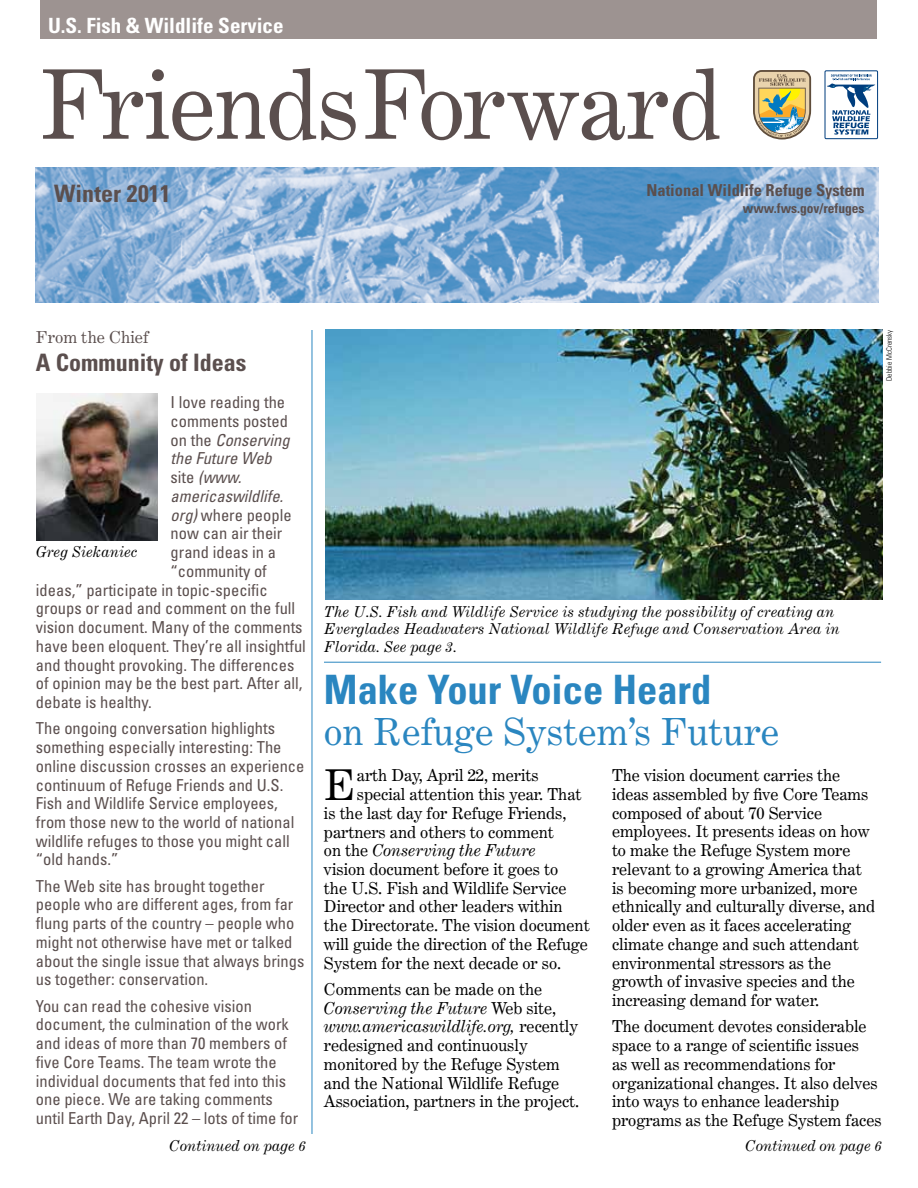
<style>
.page{position:relative;width:918px;height:1188px;background:#fff}
.page>*{position:absolute;margin:0;border:0;box-sizing:border-box;transform-origin:0 0}
.t1{font:96px "Century Expanded BT";letter-spacing:-.015em;color:#5b4f4e}
.t2{font:42.45px "Century Expanded BT";color:#000}
.t3{font:700 condensed 40.5px "Univers";color:#2a86c0}
.t4{font:37.5px "Century Expanded";color:#2a86c0}
.t5{font:700 condensed 24px "Univers";color:#5b4f4e}
.t6{font:700 condensed 21px "Univers";color:#fff}
.t7{font:16.5px/18.8px "Century Expanded BT";color:#000}
.t8{font:condensed 16.5px/18.8px "Univers";color:#5b4f4e}
.t9{font:700 condensed 16.5px "Univers";color:#5b4f4e}
.t10{font:italic 16.5px "Century Expanded BT";color:#000}
.t11{font:16.5px "Century Expanded";color:#5b4f4e}
.t12{font:italic 15px/17.2px "Century Expanded";letter-spacing:.005em;color:#000}
.t13{font:700 condensed 13.5px "Univers";color:#5b4f4e}
.t14{font:300 condensed 7.5px "Univers";color:#000}
.s1{font-style:italic}
.s2{font-style:normal}
</style>
<div class="page">
<div style="left:40px;top:0;width:837px;height:39px;background:#9d9391"></div>
<img style="left:35px;top:168px;width:843px;height:135px">
<svg style="left:753px;top:70px;width:58px;height:70px;background:#b8b48c"></svg>
<div style="left:825px;top:70px;width:53px;height:69px;border:1px solid #003e7e"></div>
<svg style="left:827px;top:74px;width:49px;height:61px"></svg>
<img style="left:36px;top:394px;width:121px;height:146px">
<hr style="left:312px;top:330px;width:1px;height:804px;background:#2a86c0">
<img style="left:325px;top:330px;width:558px;height:270px">
<hr style="left:324px;top:662px;width:557px;height:1px;background:#2a86c0">
<p class="t6" style="left:48px;top:13px;width:237px">U.S. Fish &amp; Wildlife Service</p>
<h1 class="t1" style="left:39px;top:46px;width:684px">FriendsForward</h1>
<p class="t5" style="left:54px;top:179px;width:118px">Winter 2011</p>
<p class="t9" style="left:646px;top:180px;width:220px">National Wildlife Refuge System</p>
<p class="t13" style="left:743px;top:200px;width:123px">www.fws.gov/refuges</p>
<h1 class="t11" style="left:36px;top:327px;width:114px">From the Chief</h1>
<h1 class="t5" style="left:36px;top:347px;width:212px">A Community of Ideas</h1>
<p class="t8" style="left:171px;top:393px;width:122px">I love reading the comments posted on the <span class="s1">Conserving the Future Web </span>site <span class="s1">(www. americaswildlife. org)</span> where people now can air their</p>
<p class="t12" style="left:36px;top:543px;width:103px">Greg Siekaniec</p>
<p class="t8" style="left:171px;top:543px;width:107px">grand ideas in a</p>
<p class="t8" style="left:171px;top:561px;width:98px">“community of</p>
<p class="t8" style="left:36px;top:580px;width:233px">ideas,” participate in topic-specific</p>
<p class="t8" style="left:36px;top:599px;width:261px">groups or read and comment on the full</p>
<p class="t8" style="left:36px;top:618px;width:268px">vision document. Many of the comments</p>
<p class="t8" style="left:36px;top:636px;width:272px">have been eloquent. They’re all insightful</p>
<p class="t8" style="left:36px;top:655px;width:260px">and thought provoking. The differences</p>
<p class="t8" style="left:36px;top:674px;width:268px">of opinion may be the best part. After all,</p>
<p class="t8" style="left:36px;top:693px;width:117px">debate is healthy.</p>
<p class="t8" style="left:36px;top:719px;width:270px">The ongoing conversation highlights something especially interesting: The online discussion crosses an experience continuum of Refuge Friends and U.S.<br>Fish and Wildlife Service employees, from those new to the world of national wildlife refuges to those you might call “old hands.”</p>
<p class="t8" style="left:36px;top:876px;width:270px">The Web site has brought together people who are different ages, from far flung parts of the country – people who might not otherwise have met or talked about the single issue that always brings us together: conservation.</p>
<p class="t8" style="left:36px;top:996px;width:264px">You can read the cohesive vision document, the culmination of the work and ideas of more than 70 members of five Core Teams. The team wrote the individual documents that fed into this one piece. We are taking comments until Earth Day, April 22 – lots of time for</p>
<p class="t12" style="left:169px;top:1137px;width:139px">Continued on page 6</p>
<p class="t14" style="left:885px;top:381px;width:52px;rotate:-90deg">Debbie McCrensky</p>
<p class="t12" style="left:324px;top:603px;width:517px">The U.S. Fish and Wildlife Service is studying the possibility of creating an<br>Everglades Headwaters National Wildlife Refuge and Conservation Area in<br>Florida. See page 3.</p>
<h1 class="t3" style="left:324px;top:665px;width:389px">Make Your Voice Heard</h1>
<h1 class="t4" style="left:324px;top:708px;width:457px">on Refuge System’s Future</h1>
<p class="t2" style="left:324px;top:759px;width:34px">E</p>
<p class="t7" style="left:357px;top:766px;width:183px">arth Day, April 22, merits</p>
<p class="t7" style="left:612px;top:766px;width:265px">The vision document carries the ideas assembled by five Core Teams composed of about 70 Service employees. It presents ideas on how to make the Refuge System more relevant to a growing America that is becoming more urbanized, more ethnically and culturally diverse, and older even as it faces accelerating climate change and such attendant environmental stressors as the growth of invasive species and the increasing demand for water.</p>
<p class="t7" style="left:612px;top:1017px;width:271px">The document devotes considerable space to a range of scientific issues<br>as well as recommendations for organizational changes. It also delves into ways to enhance leadership programs as the Refuge System faces</p>
<p class="t12" style="left:745px;top:1137px;width:139px">Continued on page 6</p>
<p class="t7" style="left:357px;top:785px;width:226px">special attention this year. That</p>
<p class="t7" style="left:324px;top:803px;width:244px">is the last day for Refuge Friends,</p>
<p class="t7" style="left:324px;top:822px;width:231px">partners and others to comment</p>
<p class="t10" style="left:324px;top:840px;width:213px"><span class="s2">on the</span> Conserving the Future</p>
<p class="t7" style="left:324px;top:860px;width:236px">vision document before it goes to</p>
<p class="t7" style="left:324px;top:878px;width:244px">the U.S. Fish and Wildlife Service</p>
<p class="t7" style="left:324px;top:897px;width:240px">Director and other leaders within</p>
<p class="t7" style="left:324px;top:916px;width:267px">the Directorate. The vision document</p>
<p class="t7" style="left:324px;top:935px;width:265px">will guide the direction of the Refuge</p>
<p class="t7" style="left:324px;top:953px;width:239px">System for the next decade or so.</p>
<p class="t7" style="left:324px;top:980px;width:257px">Comments can be made on the<br><span class="s1">Conserving the Future</span> Web site, <span class="s1">www.americaswildlife.org,</span> recently redesigned and continuously monitored by the Refuge System and the National Wildlife Refuge<br>Association, partners in the project.</p>
</div>
